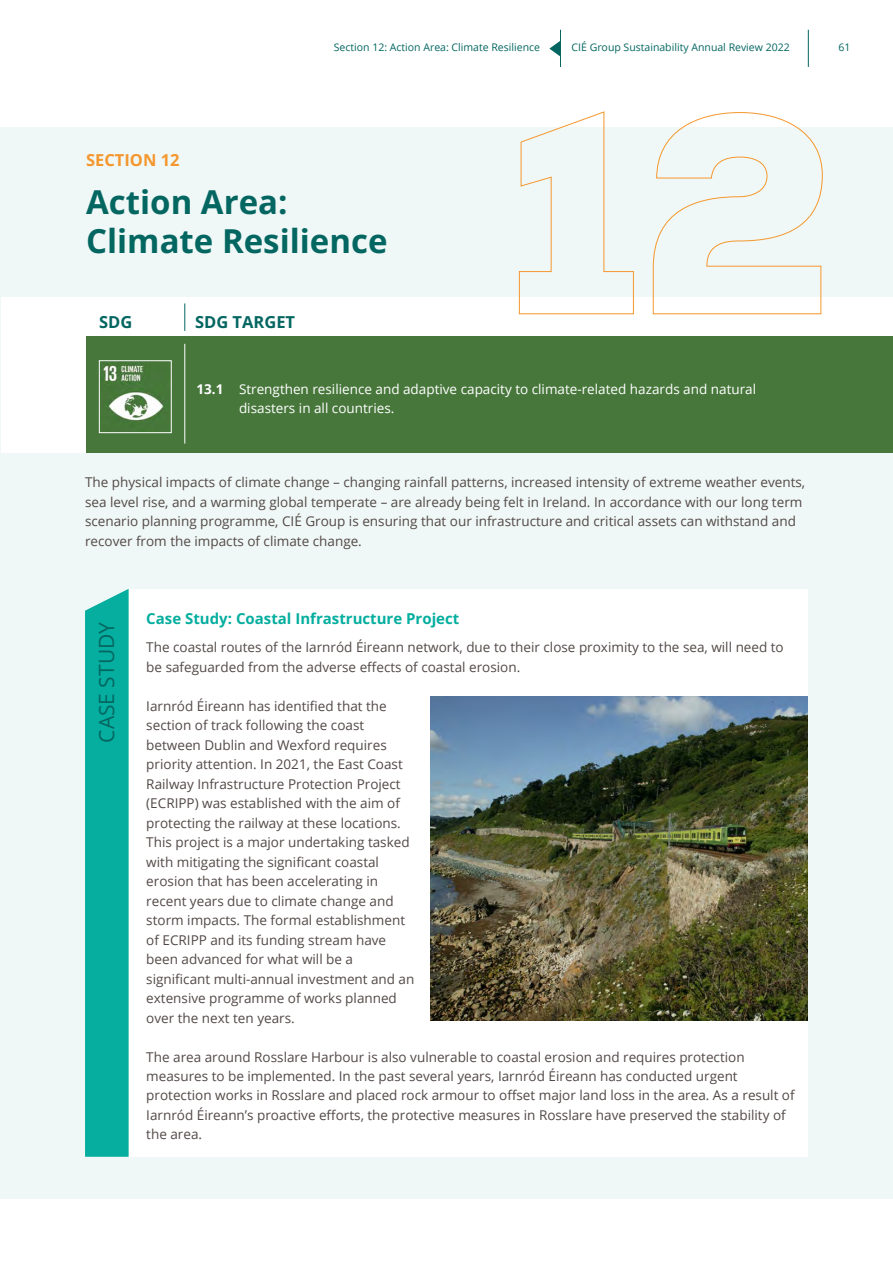
<style>
.page{position:relative;width:893px;height:1263px;background:#fff}
.page>*{position:absolute;margin:0;border:0;box-sizing:border-box;transform-origin:0 0}
.t1{font:700 33px/39px "Open Sans";color:#046661}
.t2{font:21px "Open Sans";color:#046661}
.t3{font:700 16.5px "Open Sans";color:#046661}
.t4{font:700 16.5px "Open Sans";color:#f5972e}
.t5{font:700 15px "Open Sans";color:#05ae9f}
.t6{font:13.5px/19.5px "Open Sans";color:#524947}
.t7{font:13.5px/19.5px "Open Sans";color:#fff}
.t8{font:10.5px "Open Sans";color:#046661}
.s1{font-weight:700}
</style>
<div class="page">
<div style="left:0;top:128px;width:893px;height:1071px;background:#eff8f6"></div>
<hr style="left:808px;top:30px;width:1px;height:37px;background:#046661">
<hr style="left:560px;top:30px;width:1px;height:37px;background:#046661">
<svg style="left:549px;top:41px;width:11px;height:15px"></svg>
<div style="left:129px;top:589px;width:679px;height:568px;background:#fff"></div>
<div style="left:85px;top:589px;width:44px;height:568px;background:#05ae9f"></div>
<div style="left:1px;top:298px;width:892px;height:155px;background:#fff"></div>
<div style="left:86px;top:336px;width:807px;height:117px;background:#48773c"></div>
<img style="left:102px;top:363px;width:62px;height:58px">
<div style="left:99px;top:360px;width:73px;height:73px;border:1px solid #fff"></div>
<hr style="left:184px;top:344px;width:1px;height:100px;background:#fff">
<svg style="left:184px;top:303px;width:1px;height:28px"></svg>
<img style="left:431px;top:696px;width:377px;height:324px">
<svg style="left:519px;top:111px;width:304px;height:204px"></svg>
<p class="t8" style="left:334px;top:40px;width:208px">Section 12: Action Area: Climate Resilience</p>
<p class="t8" style="left:572px;top:40px;width:220px">CIÉ Group Sustainability Annual Review 2022</p>
<p class="t8" style="left:838px;top:40px;width:14px">61</p>
<p class="t4" style="left:86px;top:149px;width:95px">SECTION 12</p>
<h1 class="t1" style="left:86px;top:182px;width:303px">Action Area:<br>Climate Resilience</h1>
<p class="t3" style="left:99px;top:311px;width:35px">SDG</p>
<p class="t3" style="left:195px;top:311px;width:102px">SDG TARGET</p>
<p class="t7" style="left:239px;top:379px;width:519px;text-indent:-43px"><span class="s1">13.1</span> Strengthen resilience and adaptive capacity to climate-related hazards and natural disasters in all countries.</p>
<p class="t6" style="left:85px;top:472px;width:722px">The physical impacts of climate change – changing rainfall patterns, increased intensity of extreme weather events, sea level rise, and a warming global temperate – are already being felt in Ireland. In accordance with our long term scenario planning programme, CIÉ Group is ensuring that our infrastructure and critical assets can withstand and recover from the impacts of climate change.</p>
<h2 class="t2" style="left:92px;top:743px;width:122px;rotate:-90deg">CASE STUDY</h2>
<p class="t5" style="left:146px;top:608px;width:315px">Case Study: Coastal Infrastructure Project</p>
<p class="t6" style="left:146px;top:637px;width:639px">The coastal routes of the Iarnród Éireann network, due to their close proximity to the sea, will need to be safeguarded from the adverse effects of coastal erosion.</p>
<p class="t6" style="left:146px;top:695px;width:270px">Iarnród Éireann has identified that the section of track following the coast between Dublin and Wexford requires priority attention. In 2021, the East Coast Railway Infrastructure Protection Project (ECRIPP) was established with the aim of protecting the railway at these locations.<br>This project is a major undertaking tasked with mitigating the significant coastal erosion that has been accelerating in recent years due to climate change and storm impacts. The formal establishment of ECRIPP and its funding stream have been advanced for what will be a significant multi-annual investment and an extensive programme of works planned over the next ten years.</p>
<p class="t6" style="left:146px;top:1046px;width:650px">The area around Rosslare Harbour is also vulnerable to coastal erosion and requires protection measures to be implemented. In the past several years, Iarnród Éireann has conducted urgent protection works in Rosslare and placed rock armour to offset major land loss in the area. As a result of Iarnród Éireann’s proactive efforts, the protective measures in Rosslare have preserved the stability of the area.</p>
</div>
